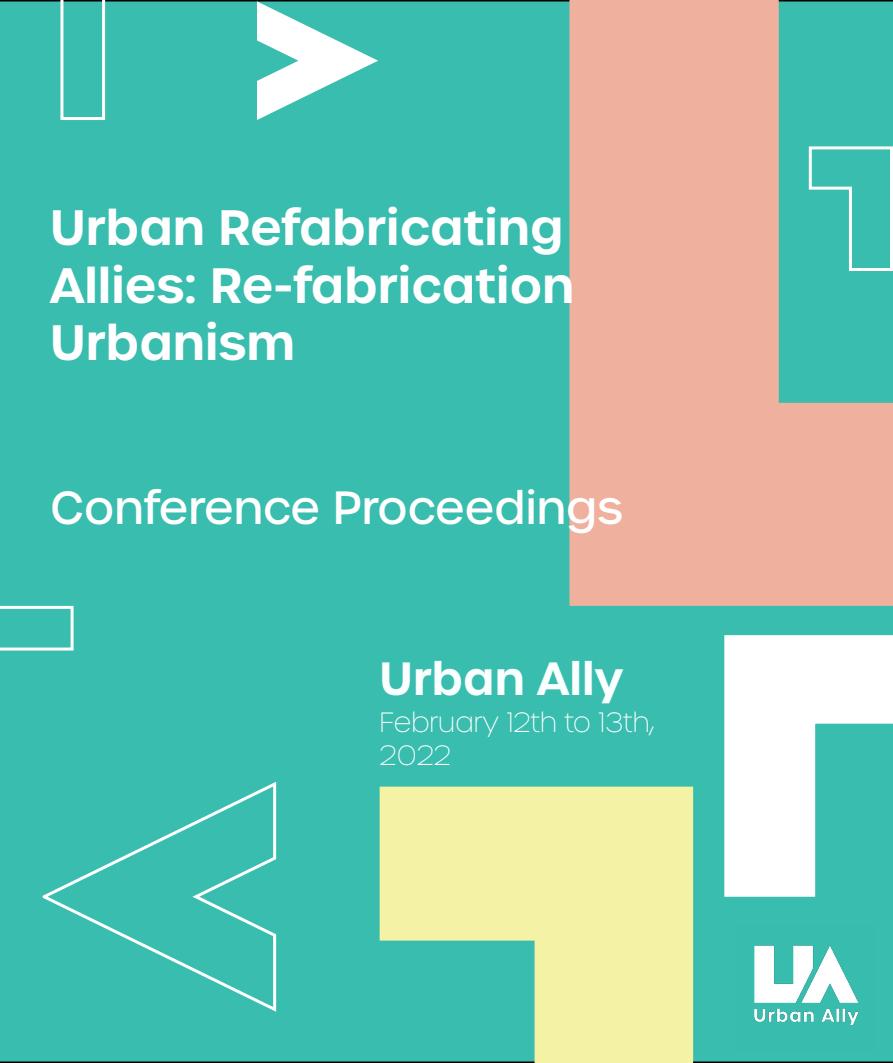
<style>
.page{position:relative;width:893px;height:1063px;background:#39bdae}
.page>*{position:absolute;margin:0;border:0;box-sizing:border-box;transform-origin:0 0}
.t1{font:600 48px/57.6px "Urbane";color:#fff}
.t2{font:500 45px "Urbane";color:#fff}
.t3{font:600 45px "Urbane";color:#faffff}
.t4{font:100 27px/32.4px "Urbane";color:#fff}
</style>
<div class="page">
<img style="left:735px;top:926px;width:140px;height:124px">
<svg style="left:0;top:606px;width:74px;height:45px"></svg>
<svg style="left:60px;top:0;width:45px;height:120px"></svg>
<svg style="left:257px;top:1px;width:121px;height:119px"></svg>
<div style="left:40px;top:779px;width:239px;height:235px;background:#39bdae"></div>
<svg style="left:569px;top:0;width:324px;height:606px;fill:#efb09e"></svg>
<svg style="left:380px;top:787px;width:313px;height:276px;fill:#f4f2a4"></svg>
<svg style="left:723px;top:634px;width:170px;height:264px"></svg>
<p class="t1" style="left:50px;top:199px;width:526px">Urban Refabricating<br>Allies: Re-fabrication<br>Urbanism</p>
<p class="t2" style="left:50px;top:478px;width:574px">Conference Proceedings</p>
<p class="t3" style="left:380px;top:649px;width:245px">Urban Ally</p>
<p class="t4" style="left:380px;top:706px;width:277px">February 12th to 13th,<br>2022</p>
</div>
